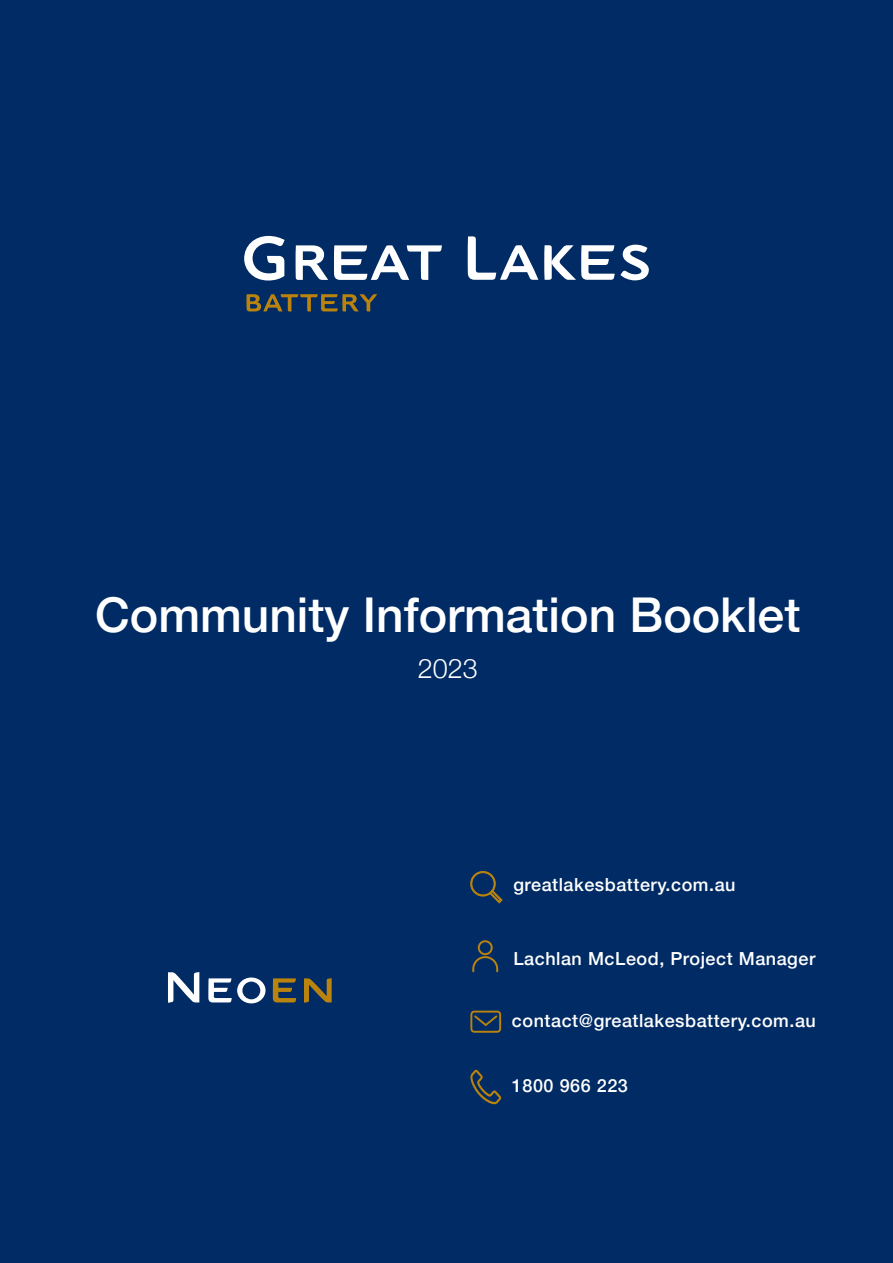
<style>
.page{position:relative;width:893px;height:1263px;background:#002b64}
.page>*{position:absolute;margin:0;border:0;box-sizing:border-box;transform-origin:0 0}
.t1{font:500 48px "Helvetica Neue";color:#fff}
.t2{font:300 27px "Helvetica Neue";color:#fff}
.t3{font:500 18px "Helvetica Neue";letter-spacing:.03em;color:#fff}
</style>
<div class="page">
<svg style="left:246px;top:294px;width:131px;height:17px"></svg>
<svg style="left:244px;top:236px;width:41px;height:44px"></svg>
<svg style="left:296px;top:245px;width:32px;height:35px"></svg>
<svg style="left:334px;top:245px;width:108px;height:35px"></svg>
<svg style="left:468px;top:236px;width:70px;height:44px"></svg>
<svg style="left:544px;top:245px;width:105px;height:35px"></svg>
<svg style="left:273px;top:978px;width:23px;height:24px"></svg>
<svg style="left:168px;top:972px;width:31px;height:31px"></svg>
<svg style="left:304px;top:978px;width:28px;height:25px"></svg>
<svg style="left:208px;top:977px;width:58px;height:26px"></svg>
<svg style="left:470px;top:871px;width:33px;height:32px"></svg>
<svg style="left:470px;top:1011px;width:31px;height:22px"></svg>
<svg style="left:470px;top:1070px;width:31px;height:34px"></svg>
<svg style="left:472px;top:940px;width:26px;height:32px"></svg>
<h1 class="t1" style="left:95px;top:576px;width:707px">Community Information Booklet</h1>
<h2 class="t2" style="left:418px;top:647px;width:62px">2023</h2>
<p class="t3" style="left:513px;top:870px;width:224px">greatlakesbattery.com.au</p>
<p class="t3" style="left:513px;top:944px;width:304px">Lachlan McLeod, Project Manager</p>
<p class="t3" style="left:512px;top:1006px;width:305px">contact@greatlakesbattery.com.au</p>
<p class="t3" style="left:512px;top:1071px;width:118px">1800 966 223</p>
</div>
